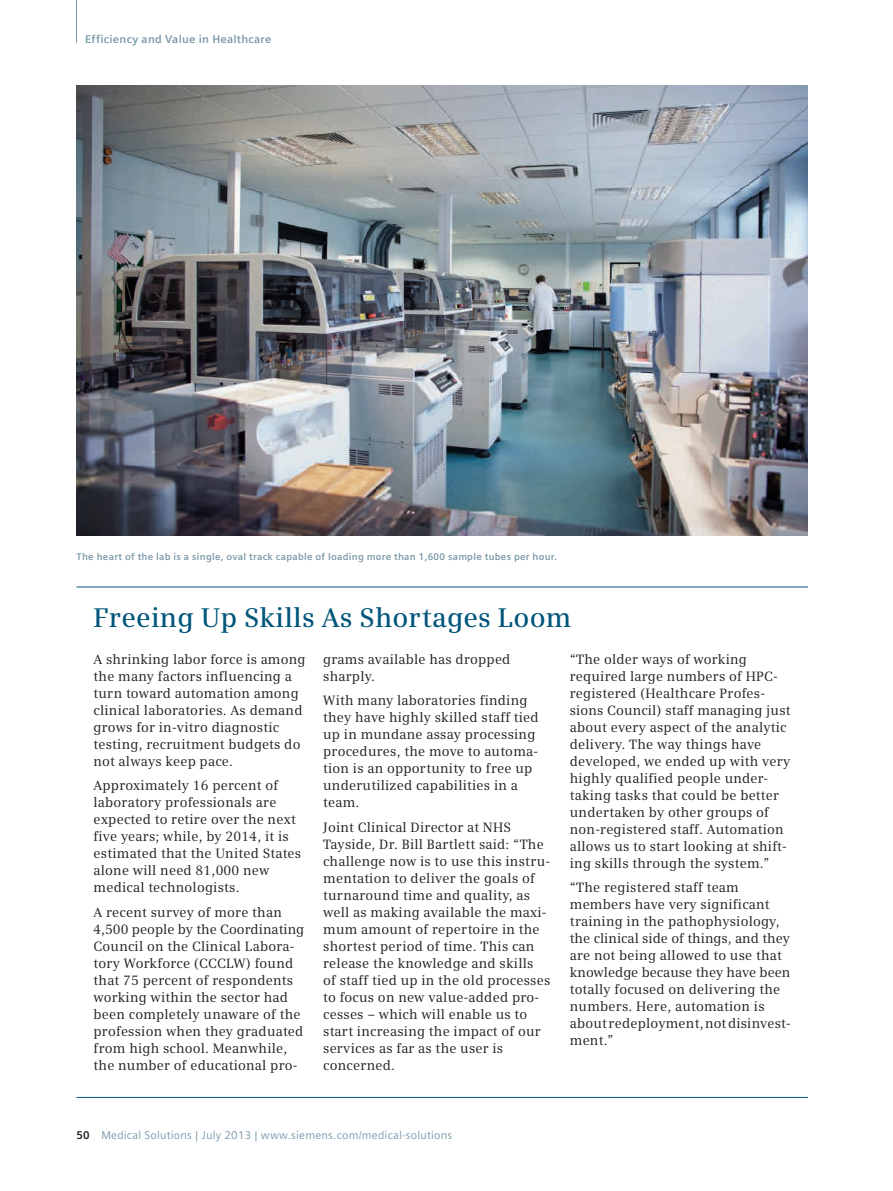
<style>
.page{position:relative;width:893px;height:1191px;background:#fff}
.page>*{position:absolute;margin:0;border:0;box-sizing:border-box;transform-origin:0 0}
.t1{font:600 27px "Siemens Serif";letter-spacing:.005em;color:#00567a}
.t2{font:13.5px/17px "Siemens Serif";letter-spacing:.015em;color:#231f20}
.t3{font:11.25px "Siemens Sans";letter-spacing:.02em;color:#7b99a9}
.t4{font:700 11.25px "Siemens Sans";letter-spacing:.02em;color:#7b99a9}
.t5{font:700 9.75px "Siemens Sans";letter-spacing:.025em;color:#7b99a9}
.s1{font-weight:700;color:#231f20}
</style>
<div class="page">
<img style="left:77px;top:85px;width:731px;height:451px">
<hr style="left:77px;top:1097px;width:731px;height:1px;background:#00567a">
<hr style="left:77px;top:586px;width:731px;height:1px;background:#00567a">
<hr style="left:76px;top:0;width:1px;height:43px;background:#7b99a9">
<p class="t4" style="left:85px;top:32px;width:188px">Efficiency and Value in Healthcare</p>
<p class="t5" style="left:77px;top:551px;width:482px">The heart of the lab is a single, oval track capable of loading more than 1,600 sample tubes per hour.</p>
<p class="t1" style="left:94px;top:602px;width:479px">Freeing Up Skills As Shortages Loom</p>
<p class="t2" style="left:94px;top:650px;width:213px">A shrinking labor force is among the many factors influencing a turn toward automation among clinical laboratories. As demand grows for in-vitro diagnostic testing, recruitment budgets do not always keep pace.</p>
<p class="t2" style="left:94px;top:777px;width:209px">Approximately 16 percent of laboratory professionals are expected to retire over the next five years; while, by 2014, it is estimated that the United States alone will need 81,000 new medical technologists.</p>
<p class="t2" style="left:94px;top:903px;width:212px">A recent survey of more than<br>4,500 people by the Coordinating<br>Council on the Clinical Labora&shy;tory Workforce (CCCLW) found that 75 percent of respondents working within the sector had been completely unaware of the profession when they graduated from high school. Meanwhile, the number of educational pro-</p>
<p class="t2" style="left:570px;top:650px;width:222px">“The older ways of working required large numbers of HPC&shy;registered (Healthcare Profes&shy;sions Council) staff managing just about every aspect of the analytic delivery. The way things have developed, we ended up with very highly qualified people under&shy;taking tasks that could be better undertaken by other groups of non-registered staff. Automation allows us to start looking at shift&shy;ing skills through the system.”</p>
<p class="t2" style="left:570px;top:879px;width:223px">“The registered staff team members have very significant training in the pathophysiology, the clinical side of things, and they are not being allowed to use that knowledge because they have been totally focused on delivering the numbers. Here, automation is about redeployment, not disinvest&shy;ment.”</p>
<p class="t2" style="left:323px;top:650px;width:189px">grams available has dropped sharply.</p>
<p class="t2" style="left:323px;top:692px;width:217px">With many laboratories finding they have highly skilled staff tied up in mundane assay processing procedures, the move to automa&shy;tion is an opportunity to free up underutilized capabilities in a team.</p>
<p class="t2" style="left:323px;top:818px;width:229px">Joint Clinical Director at NHS<br>Tayside, Dr. Bill Bartlett said: “The challenge now is to use this instru&shy;mentation to deliver the goals of turnaround time and quality, as well as making available the maxi&shy;mum amount of repertoire in the shortest period of time. This can release the knowledge and skills<br>of staff tied up in the old processes to focus on new value-added pro&shy;cesses – which will enable us to start increasing the impact of our services as far as the user is concerned.</p>
<p class="t3" style="left:77px;top:1129px;width:377px"><span class="s1">50</span> Medical Solutions | July 2013 | www.siemens.com/medical-solutions</p>
</div>
